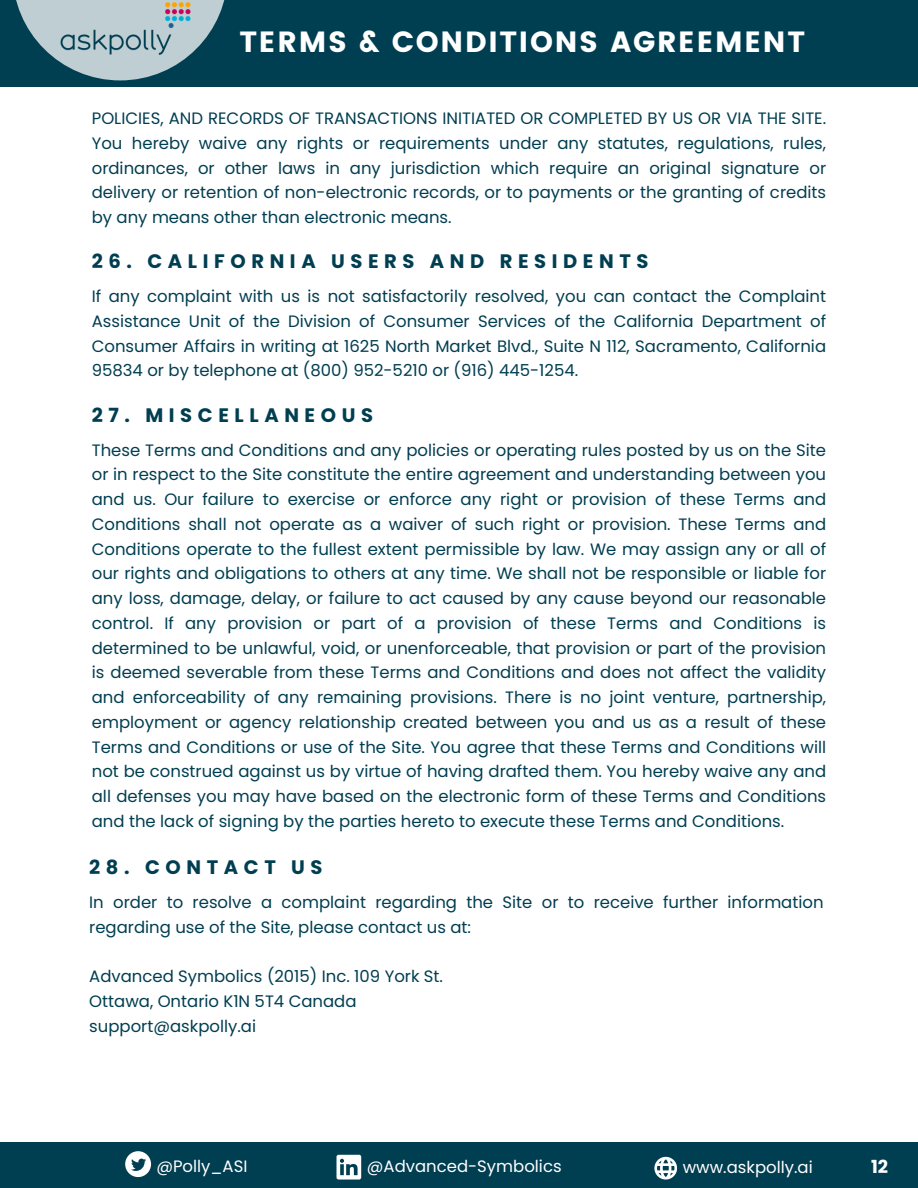
<style>
.page{position:relative;width:918px;height:1188px;background:#fff}
.page>*{position:absolute;margin:0;border:0;box-sizing:border-box;transform-origin:0 0}
.t1{font:29.25px "Poppins";letter-spacing:.06em;color:#fff}
.t2{font:700 19.5px "Poppins";letter-spacing:.29em;color:#003e51}
.t3{font:700 18px "Poppins";color:#fff}
.t4{font:16.5px/24.8px "Poppins";color:#003e51;text-align:justify}
.t5{font:16.5px "Poppins";color:#fff}
</style>
<div class="page">
<div style="left:0;top:0;width:918px;height:87px;background:#003e51"></div>
<div style="left:0;top:1143px;width:918px;height:45px;background:#003e51"></div>
<svg style="left:125px;top:1151px;width:26px;height:26px"></svg>
<svg style="left:337px;top:1155px;width:24px;height:25px"></svg>
<svg style="left:654px;top:1157px;width:23px;height:22px"></svg>
<svg style="left:16px;top:0;width:209px;height:80px"></svg>
<img style="left:54px;top:0;width:142px;height:60px">
<p class="t1" style="left:240px;top:25px;width:567px">TERMS &amp; CONDITIONS AGREEMENT</p>
<p class="t4" style="left:92px;top:106px;width:736px">POLICIES, AND RECORDS OF TRANSACTIONS INITIATED OR COMPLETED BY US OR VIA THE SITE.<br>You hereby waive any rights or requirements under any statutes, regulations, rules, ordinances, or other laws in any jurisdiction which require an original signature or delivery or retention of non-electronic records, or to payments or the granting of credits by any means other than electronic means.</p>
<h2 class="t2" style="left:92px;top:248px;width:558px">26. CALIFORNIA USERS AND RESIDENTS</h2>
<p class="t4" style="left:92px;top:284px;width:736px">If any complaint with us is not satisfactorily resolved, you can contact the Complaint Assistance Unit of the Division of Consumer Services of the California Department of Consumer Affairs in writing at 1625 North Market Blvd., Suite N 112, Sacramento, California 95834 or by telephone at (800) 952-5210 or (916) 445-1254.</p>
<p class="t2" style="left:92px;top:401px;width:283px">27. MISCELLANEOUS</p>
<p class="t4" style="left:92px;top:437px;width:736px">These Terms and Conditions and any policies or operating rules posted by us on the Site or in respect to the Site constitute the entire agreement and understanding between you and us. Our failure to exercise or enforce any right or provision of these Terms and Conditions shall not operate as a waiver of such right or provision. These Terms and Conditions operate to the fullest extent permissible by law. We may assign any or all of our rights and obligations to others at any time. We shall not be responsible or liable for any loss, damage, delay, or failure to act caused by any cause beyond our reasonable control. If any provision or part of a provision of these Terms and Conditions is determined to be unlawful, void, or unenforceable, that provision or part of the provision is deemed severable from these Terms and Conditions and does not affect the validity and enforceability of any remaining provisions. There is no joint venture, partnership, employment or agency relationship created between you and us as a result of these Terms and Conditions or use of the Site. You agree that these Terms and Conditions will not be construed against us by virtue of having drafted them. You hereby waive any and all defenses you may have based on the electronic form of these Terms and Conditions and the lack of signing by the parties hereto to execute these Terms and Conditions.</p>
<p class="t2" style="left:89px;top:854px;width:235px">28. CONTACT US</p>
<p class="t4" style="left:89px;top:890px;width:736px">In order to resolve a complaint regarding the Site or to receive further information regarding use of the Site, please contact us at:</p>
<p class="t4" style="left:89px;top:964px;width:355px">Advanced Symbolics (2015) Inc. 109 York St.</p>
<p class="t4" style="left:89px;top:989px;width:269px">Ottawa, Ontario K1N 5T4 Canada</p>
<p class="t4" style="left:89px;top:1014px;width:168px">support@askpolly.ai</p>
<p class="t5" style="left:156px;top:1154px;width:93px">@Polly_ASI</p>
<h2 class="t5" style="left:367px;top:1154px;width:196px">@Advanced-Symbolics</h2>
<p class="t5" style="left:683px;top:1155px;width:132px">www.askpolly.ai</p>
<h2 class="t3" style="left:871px;top:1154px;width:19px">12</h2>
</div>
